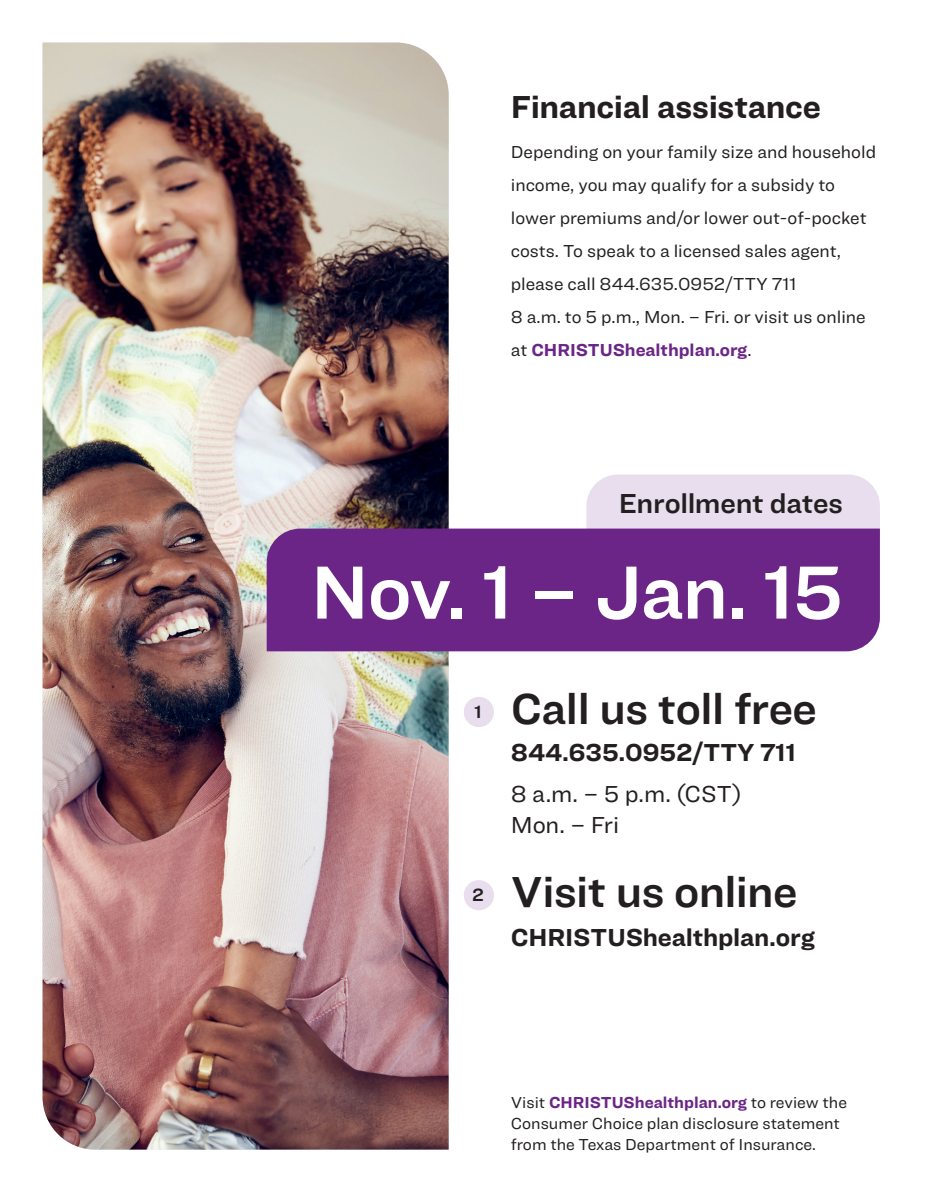
<style>
.page{position:relative;width:925px;height:1193px;background:#fff}
.page>*{position:absolute;margin:0;border:0;box-sizing:border-box;transform-origin:0 0}
.t1{font:78px "Ringside Regular Semi";letter-spacing:-.025em;color:#fff}
.t2{font:45px "Ringside Regular Semi";letter-spacing:-.01em;color:#231f20}
.t3{font:700 33px "Ringside";letter-spacing:-.01em;color:#231f20}
.t4{font:28.5px "Ringside Regular Semi";letter-spacing:-.01em;color:#231f20}
.t5{font:700 25.5px "Ringside";color:#231f20}
.t6{font:24px/31.5px "Ringside";letter-spacing:-.005em;color:#231f20}
.t7{font:18.45px "Ringside Regular Semi";color:#231f20}
.t8{font:18px/33px "Ringside";color:#231f20}
.t9{font:16.5px/21px "Ringside";color:#231f20}
.s1{font-weight:700;color:#6b2587}
</style>
<div class="page">
<img style="left:43px;top:43px;width:406px;height:1107px">
<div style="left:586px;top:475px;width:294px;height:54px;background:#e8deed"></div>
<div style="left:464px;top:697px;width:30px;height:30px;background:#e8deed;border-radius:50%"></div>
<div style="left:464px;top:880px;width:30px;height:30px;background:#e8deed;border-radius:50%"></div>
<div style="left:267px;top:529px;width:613px;height:122px;background:#6b2587"></div>
<h3 class="t3" style="left:511px;top:82px;width:312px">Financial assistance</h3>
<p class="t8" style="left:511px;top:135px;width:367px">Depending on your family size and household income, you may qualify for a subsidy to lower premiums and/or lower out-of-pocket costs. To speak to a licensed sales agent, please call 844.635.0952/TTY 711<br>8 a.m. to 5 p.m., Mon. – Fri. or visit us online at <span class="s1">CHRISTUShealthplan.org</span>.</p>
<h3 class="t4" style="left:619px;top:482px;width:226px">Enrollment dates</h3>
<h1 class="t1" style="left:311px;top:535px;width:534px">Nov. 1 – Jan. 15</h1>
<p class="t7" style="left:474px;top:698px;width:9px">1</p>
<p class="t7" style="left:472px;top:881px;width:13px">2</p>
<h2 class="t2" style="left:511px;top:675px;width:308px">Call us toll free</h2>
<h3 class="t5" style="left:511px;top:733px;width:287px">844.635.0952/TTY 711</h3>
<h3 class="t6" style="left:511px;top:777px;width:232px">8 a.m. – 5 p.m. (CST)<br>Mon. – Fri</h3>
<h2 class="t2" style="left:511px;top:858px;width:288px">Visit us online</h2>
<h3 class="t5" style="left:511px;top:918px;width:306px">CHRISTUShealthplan.org</h3>
<p class="t9" style="left:511px;top:1091px;width:338px">Visit <span class="s1">CHRISTUShealthplan.org</span> to review the<br>Consumer Choice plan disclosure statement from the Texas Department of Insurance.</p>
</div>
